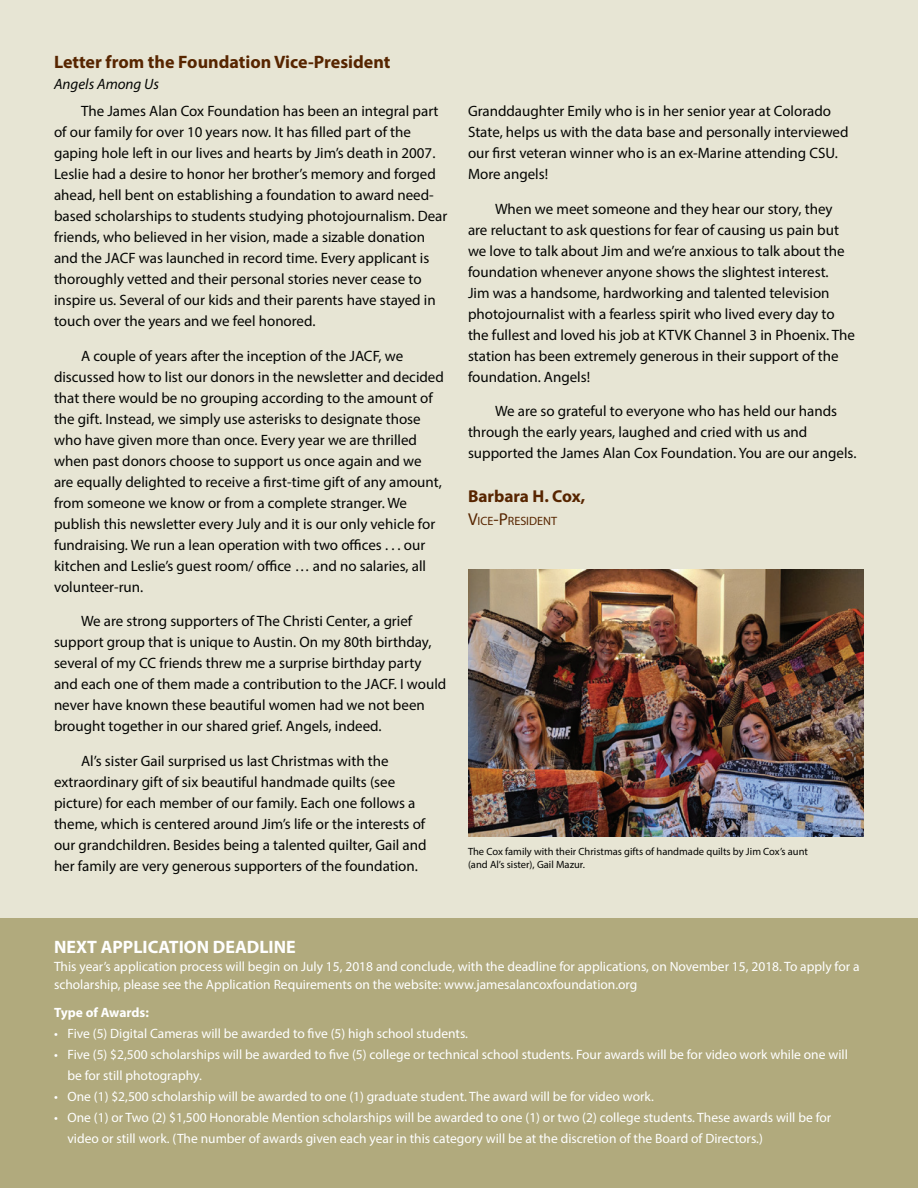
<style>
.page{position:relative;width:918px;height:1188px;background:#e7e5d4}
.page>*{position:absolute;margin:0;border:0;box-sizing:border-box;transform-origin:0 0}
.t1{font:700 18px "Myriad Pro";color:#572500}
.t2{font:700 18px "Myriad Pro";color:#fff}
.t3{font:700 17.25px "Myriad Pro";color:#572500}
.t4{font:15px/21px "Myriad Pro";color:#040503}
.t5{font:italic 15px "Myriad Pro";color:#040503}
.t6{font:13.5px/21px "Myriad Pro";color:#fff}
.t7{font:700 13.5px "Myriad Pro";color:#fff}
.t8{font:12.15px "Myriad Pro";color:#572500}
.t9{font:10.5px/12.6px "Myriad Pro";color:#040503}
.s1{font-size:17.25px}
</style>
<div class="page">
<div style="left:0;top:919px;width:918px;height:269px;background:#b1aa7d"></div>
<img style="left:468px;top:569px;width:396px;height:267px">
<p class="t1" style="left:54px;top:50px;width:338px">Letter from the Foundation Vice-President</p>
<p class="t5" style="left:54px;top:74px;width:107px">Angels Among Us</p>
<p class="t4" style="left:54px;top:100px;width:395px;text-indent:27px">The James Alan Cox Foundation has been an integral part of our family for over 10 years now. It has filled part of the gaping hole left in our lives and hearts by Jim’s death in 2007.<br>Leslie had a desire to honor her brother’s memory and forged ahead, hell bent on establishing a foundation to award need&shy;based scholarships to students studying photojournalism. Dear friends, who believed in her vision, made a sizable donation and the JACF was launched in record time. Every applicant is thoroughly vetted and their personal stories never cease to inspire us. Several of our kids and their parents have stayed in touch over the years and we feel honored.</p>
<p class="t4" style="left:54px;top:345px;width:391px;text-indent:27px">A couple of years after the inception of the JACF, we discussed how to list our donors in the newsletter and decided that there would be no grouping according to the amount of the gift. Instead, we simply use asterisks to designate those who have given more than once. Every year we are thrilled when past donors choose to support us once again and we are equally delighted to receive a first-time gift of any amount, from someone we know or from a complete stranger. We publish this newsletter every July and it is our only vehicle for fundraising. We run a lean operation with two offices . . . our kitchen and Leslie’s guest room/ office … and no salaries, all volunteer-run.</p>
<p class="t4" style="left:54px;top:610px;width:394px;text-indent:27px">We are strong supporters of The Christi Center, a grief support group that is unique to Austin. On my 80th birthday, several of my CC friends threw me a surprise birthday party and each one of them made a contribution to the JACF. I would never have known these beautiful women had we not been brought together in our shared grief. Angels, indeed.</p>
<p class="t4" style="left:54px;top:750px;width:374px;text-indent:27px">Al’s sister Gail surprised us last Christmas with the extraordinary gift of six beautiful handmade quilts (see picture) for each member of our family. Each one follows a theme, which is centered around Jim’s life or the interests of our grandchildren. Besides being a talented quilter, Gail and her family are very generous supporters of the foundation.</p>
<p class="t4" style="left:468px;top:100px;width:382px">Granddaughter Emily who is in her senior year at Colorado State, helps us with the data base and personally interviewed our first veteran winner who is an ex-Marine attending CSU.<br>More angels!</p>
<p class="t4" style="left:468px;top:198px;width:389px;text-indent:27px">When we meet someone and they hear our story, they are reluctant to ask questions for fear of causing us pain but we love to talk about Jim and we’re anxious to talk about the foundation whenever anyone shows the slightest interest.<br>Jim was a handsome, hardworking and talented television photojournalist with a fearless spirit who lived every day to the fullest and loved his job at KTVK Channel 3 in Phoenix. The station has been extremely generous in their support of the foundation. Angels!</p>
<p class="t4" style="left:468px;top:400px;width:390px;text-indent:27px">We are so grateful to everyone who has held our hands through the early years, laughed and cried with us and supported the James Alan Cox Foundation. You are our angels.</p>
<p class="t3" style="left:468px;top:485px;width:119px">Barbara H. Cox,</p>
<p class="t8" style="left:468px;top:513px;width:91px"><span class="s1">V</span>ICE<span class="s1">-P</span>RESIDENT</p>
<p class="t9" style="left:468px;top:845px;width:341px">The Cox family with their Christmas gifts of handmade quilts by Jim Cox’s aunt (and Al’s sister), Gail Mazur.</p>
<p class="t2" style="left:54px;top:935px;width:243px">NEXT APPLICATION DEADLINE</p>
<p class="t6" style="left:54px;top:957px;width:807px;line-height:18px">This year’s application process will begin on July 15, 2018 and conclude, with the deadline for applications, on November 15, 2018. To apply for a scholarship, please see the Application Requirements on the website: www.jamesalancoxfoundation.org</p>
<p class="t7" style="left:54px;top:1003px;width:96px">Type of Awards:</p>
<p class="t6" style="left:54px;top:1023px;width:415px">• Five (5) Digital Cameras will be awarded to five (5) high school students.</p>
<p class="t6" style="left:68px;top:1044px;width:782px;text-indent:-14px">• Five (5) $2,500 scholarships will be awarded to five (5) college or technical school students. Four awards will be for video work while one will be for still photography.</p>
<p class="t6" style="left:54px;top:1086px;width:601px">• One (1) $2,500 scholarship will be awarded to one (1) graduate student. The award will be for video work.</p>
<p class="t6" style="left:68px;top:1107px;width:765px;text-indent:-14px">• One (1) or Two (2) $1,500 Honorable Mention scholarships will be awarded to one (1) or two (2) college students. These awards will be for video or still work. (The number of awards given each year in this category will be at the discretion of the Board of Directors.)</p>
</div>
